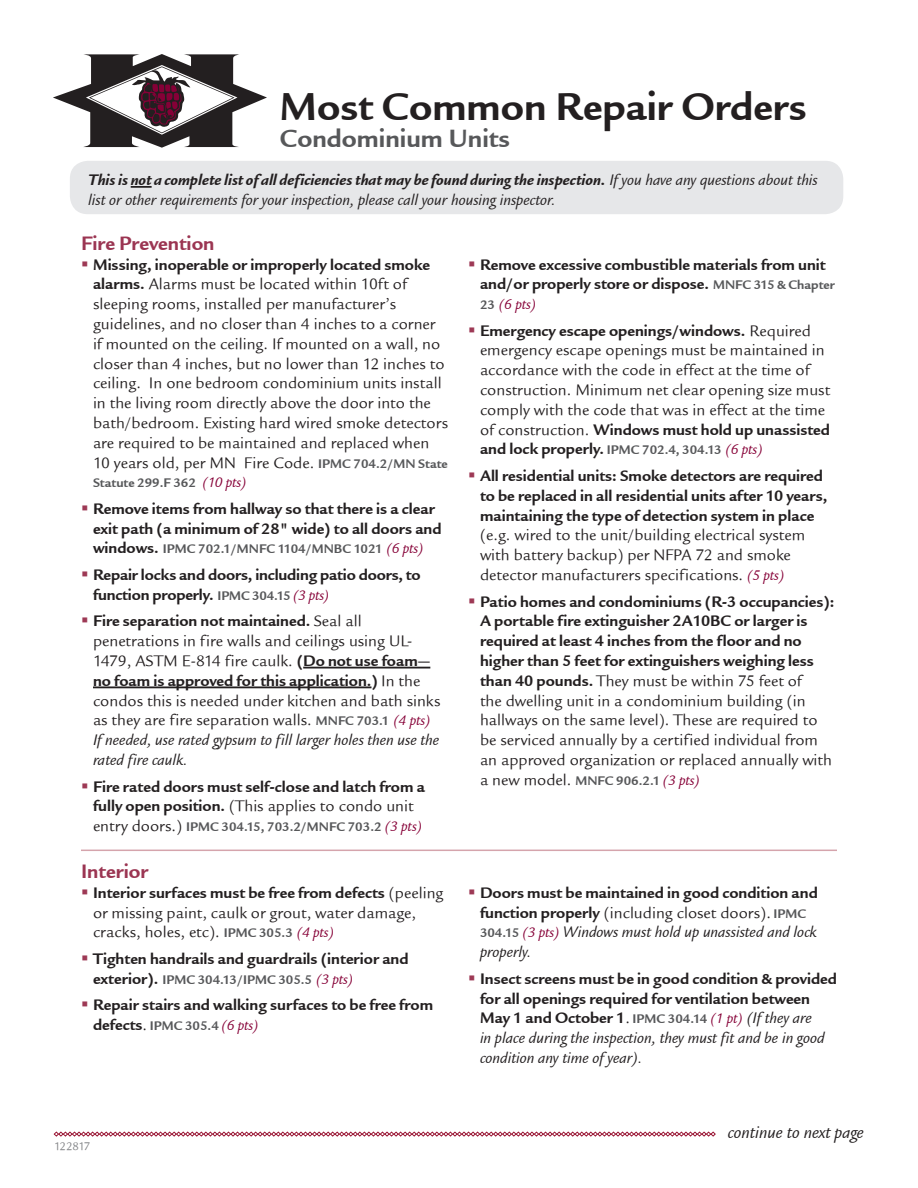
<style>
.page{position:relative;width:918px;height:1188px;background:#fff}
.page>*{position:absolute;margin:0;border:0;box-sizing:border-box;transform-origin:0 0}
.t1{font:42px "Legacy Sans ITCTT Bold";color:#231f20}
.Title_Deck{font:27px "Legacy Sans ITCTT Bold";color:#57585a}
.Subsubhead_-_span_2{font:21px "Legacy Sans ITCTT Bold";color:#9b3552}
.Subhead{font:italic 18px "Legacy Sans ITCTT Book";color:#231f20}
.t2{font:16.5px/19.8px "Legacy Sans ITCTT Book";color:#231f20}
.t3{font:16.5px/19.8px "Legacy Sans ITCTT Bold";color:#231f20}
.t4{font:italic 16.5px/19.5px "Legacy Sans ITCTT Book";color:#231f20}
.t5{font:italic 15px "Legacy Sans ITCTT Book";color:#860037}
.t6{font:13.5px "Legacy Sans ITCTT Bold";color:#57585a}
.Body{font:12px "Legacy Sans ITCTT Book";letter-spacing:-.045em;color:#808285}
.s1{font-family:"Legacy Sans ITCTT Bold"}
.s2{font-family:"Legacy Sans ITCTT Bold";font-size:13.5px;color:#57585a}
.s3{font-family:"Legacy Sans ITCTT Book";font-style:italic;font-size:15px;color:#860037}
.s4{font-size:16.5px;color:#231f20}
.s5{font-size:13.5px;color:#57585a}
.s6{font-style:italic;font-size:15px;color:#860037}
.s7{font-style:italic}
.s8{font-family:"Legacy Sans ITCTT Book"}
.s9{font-family:"Legacy Sans ITCTT Book";font-size:16.5px;color:#231f20}
.s10{font-family:"Legacy Sans ITCTT Bold";font-style:normal;font-size:13.5px;color:#57585a}
.s11{font-family:"Legacy Sans ITCTT Book";font-style:italic}
</style>
<div class="page">
<div style="left:70px;top:161px;width:773px;height:53px;background:#e6e7e9;border-radius:18px"></div>
<hr style="left:303px;top:667px;width:127px;height:2px;background:#231f20">
<hr style="left:93px;top:686px;width:279px;height:2px;background:#231f20">
<hr style="left:81px;top:850px;width:756px;height:1px;background:#d5a4ac">
<svg style="left:53px;top:54px;width:214px;height:94px"></svg>
<svg style="left:54px;top:1132px;width:662px;height:5px"></svg>
<hr style="left:131px;top:186px;width:21px;height:2px;background:#231f20">
<p class="t1" style="left:280px;top:82px;width:528px">Most Common Repair Orders</p>
<p class="Title_Deck" style="left:280px;top:123px;width:232px">Condominium Units</p>
<p class="t4" style="left:88px;top:171px;width:731px"><span class="s1">This is not a complete list of all deficiencies that may be found during the inspection.</span> If you have any questions about this list or other requirements for your inspection, please call your housing inspector.</p>
<p class="Subsubhead_-_span_2" style="left:81px;top:231px;width:135px">Fire Prevention</p>
<p class="t2" style="left:93px;top:255px;width:357px"><span class="s1">Missing, inoperable or improperly located smoke alarms.</span> Alarms must be located within 10ft of sleeping rooms, installed per manufacturer’s guidelines, and no closer than 4 inches to a corner if mounted on the ceiling. If mounted on a wall, no closer than 4 inches, but no lower than 12 inches to ceiling. In one bedroom condominium units install in the living room directly above the door into the bath/bedroom. Existing hard wired smoke detectors are required to be maintained and replaced when 10 years old, per MN Fire Code. <span class="s2">IPMC 704.2/MN State</span></p>
<p class="t6" style="left:93px;top:475px;width:155px">Statute 299.F 362 <span class="s3">(10 pts)</span></p>
<p class="t3" style="left:93px;top:499px;width:350px">Remove items from hallway so that there is a clear exit path (a minimum of 28" wide) to all doors and</p>
<p class="t6" style="left:93px;top:541px;width:332px"><span class="s4">windows.</span> IPMC 702.1/MNFC 1104/MNBC 1021 <span class="s3">(6 pts)</span></p>
<p class="t3" style="left:93px;top:565px;width:329px">Repair locks and doors, including patio doors, to function properly. <span class="s5">IPMC 304.15</span> <span class="s3">(3 pts)</span></p>
<p class="t2" style="left:93px;top:611px;width:349px"><span class="s1">Fire separation not maintained.</span> Seal all penetrations in fire walls and ceilings using UL-1479, ASTM E-814 fire caulk. <span class="s1">(Do not use foam— no foam is approved for this application.)</span> In the condos this is needed under kitchen and bath sinks as they are fire separation walls. <span class="s2">MNFC 703.1</span> <span class="s6">(4 pts)<br></span><span class="s7">If needed, use rated gypsum to fill larger holes then use the rated fire caulk.</span></p>
<p class="t3" style="left:93px;top:777px;width:333px">Fire rated doors must self-close and latch from a fully open position. <span class="s8">(This applies to condo unit</span></p>
<p class="t6" style="left:93px;top:819px;width:330px"><span class="s9">entry doors.)</span> IPMC 304.15, 703.2/MNFC 703.2 <span class="s3">(3 pts)</span></p>
<p class="Subsubhead_-_span_2" style="left:81px;top:859px;width:69px">Interior</p>
<p class="t2" style="left:93px;top:883px;width:352px"><span class="s1">Interior surfaces must be free from defects</span> (peeling or missing paint, caulk or grout, water damage, cracks, holes, etc). <span class="s2">IPMC 305.3</span> <span class="s6">(4 pts)</span></p>
<p class="t3" style="left:93px;top:949px;width:317px">Tighten handrails and guardrails (interior and</p>
<p class="t6" style="left:93px;top:972px;width:262px"><span class="s4">exterior).</span> IPMC 304.13/IPMC 305.5 <span class="s3">(3 pts)</span></p>
<p class="t3" style="left:93px;top:995px;width:342px">Repair stairs and walking surfaces to be free from</p>
<p class="t6" style="left:93px;top:1018px;width:167px"><span class="s4">defects</span><span class="s9">.</span> IPMC 305.4 <span class="s3">(6 pts)</span></p>
<p class="Body" style="left:54px;top:1139px;width:38px">122817</p>
<p class="t3" style="left:480px;top:255px;width:356px">Remove excessive combustible materials from unit and/or properly store or dispose. <span class="s5">MNFC 315 &amp; Chapter</span></p>
<p class="t5" style="left:480px;top:296px;width:58px"><span class="s10">23</span> (6 pts)</p>
<p class="t2" style="left:480px;top:321px;width:352px"><span class="s1">Emergency escape openings/windows.</span> Required emergency escape openings must be maintained in accordance with the code in effect at the time of construction. Minimum net clear opening size must comply with the code that was in effect at the time of construction. <span class="s1">Windows must hold up unassisted and lock properly.</span> <span class="s2">IPMC 702.4, 304.13</span> <span class="s6">(6 pts)</span></p>
<p class="t3" style="left:480px;top:466px;width:349px">All residential units: Smoke detectors are required to be replaced in all residential units after 10 years, maintaining the type of detection system in place <span class="s8">(e.g. wired to the unit/building electrical system with battery backup) per NFPA 72 and smoke detector manufacturers specifications.</span> <span class="s3">(5 pts)</span></p>
<p class="t2" style="left:480px;top:592px;width:356px"><span class="s1">Patio homes and condominiums (R-3 occupancies):<br>A portable fire extinguisher 2A10BC or larger is required at least 4 inches from the floor and no higher than 5 feet for extinguishers weighing less than 40 pounds.</span> They must be within 75 feet of<br>the dwelling unit in a condominium building (in hallways on the same level). These are required to be serviced annually by a certified individual from an approved organization or replaced annually with</p>
<p class="t6" style="left:480px;top:773px;width:221px"><span class="s9">a new model.</span> MNFC 906.2.1 <span class="s3">(3 pts)</span></p>
<p class="t3" style="left:480px;top:883px;width:339px">Doors must be maintained in good condition and function properly <span class="s8">(including closet doors).</span> <span class="s5">IPMC 304.15</span> <span class="s3">(3 pts)</span> <span class="s11">Windows must hold up unassisted and lock properly.</span></p>
<p class="t3" style="left:480px;top:969px;width:358px">Insect screens must be in good condition &amp; provided for all openings required for ventilation between May 1 and October 1<span class="s8">.</span> <span class="s5">IPMC 304.14</span> <span class="s3">(1 pt)</span> <span class="s11">(If they are<br>in place during the inspection, they must fit and be in good condition any time of year).</span></p>
<p class="Subhead" style="left:728px;top:1123px;width:138px">continue to next page</p>
</div>
